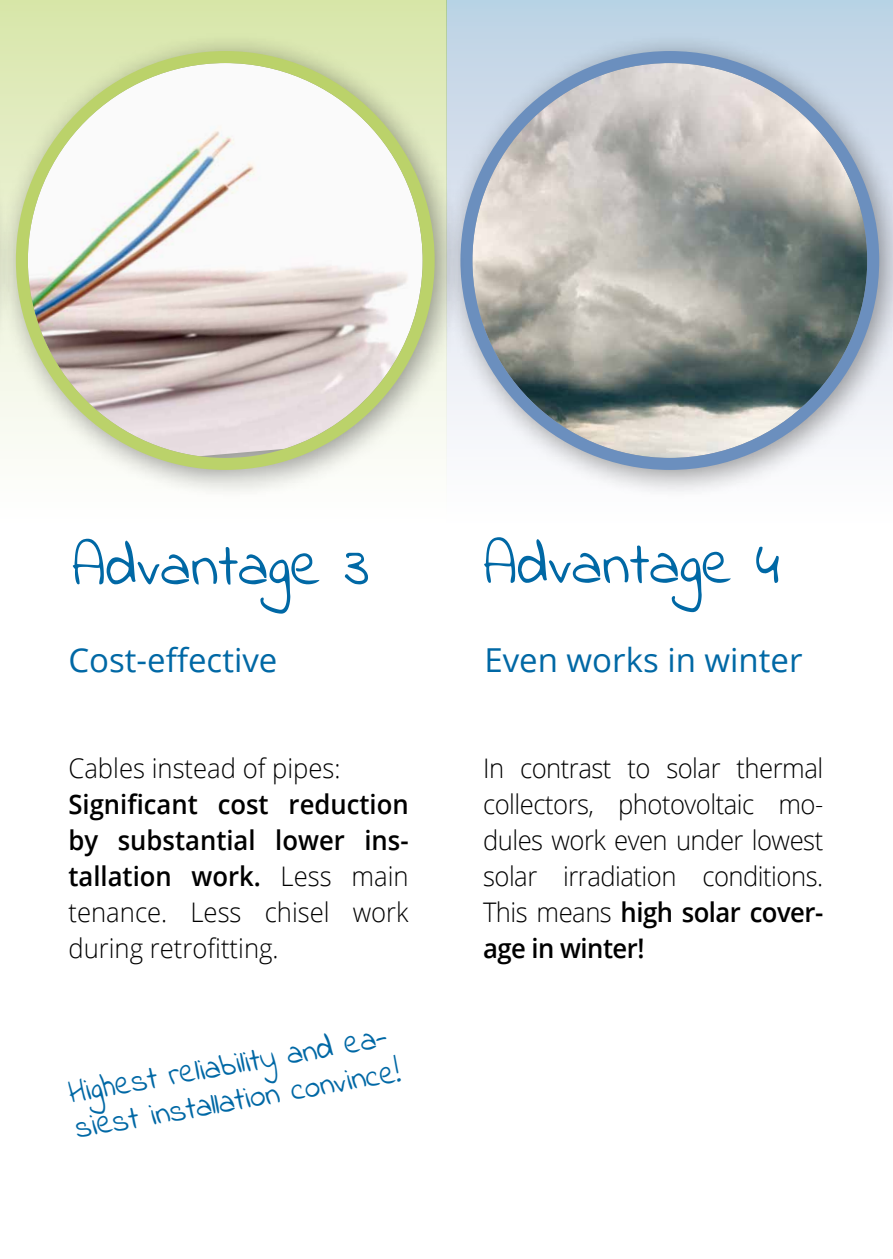
<style>
.page{position:relative;width:893px;height:1259px;background:#fff}
.page>*{position:absolute;margin:0;border:0;box-sizing:border-box;transform-origin:0 0}
.t1{font:60px "Indie Flower";color:#0068a5}
.t2{font:33px/36px "Indie Flower";color:#0068a5;scale:.95 1}
.t3{font:33px "Open Sans";color:#0068a5}
.t4{font:300 27px/36px "Open Sans";letter-spacing:-.02em;color:#000;text-align:justify;scale:.95 1}
.t5{font:600 27px/36px "Open Sans";color:#000;text-align:justify;scale:.95 1}
.t6{font:300 27px "Open Sans";color:#000;scale:.95 1}
.s1{font-weight:300}
.s2{font-weight:600}
</style>
<div class="page">
<div style="left:446px;top:0;width:447px;height:31px;background:#bcd4e5"></div>
<div style="left:0;top:0;width:446px;height:31px;background:#d8e7ab"></div>
<div style="left:440px;top:31px;width:453px;height:469px;background:#000;opacity:.4"></div>
<img style="left:472px;top:63px;width:395px;height:395px;border-radius:197px">
<div style="left:460px;top:51px;width:419px;height:419px;border:12px solid #6b8fbe;border-radius:50%"></div>
<div style="left:0;top:31px;width:465px;height:469px;background:#000;opacity:.4"></div>
<img style="left:28px;top:63px;width:395px;height:393px">
<div style="left:16px;top:51px;width:419px;height:419px;border:12px solid #bbd26a;border-radius:50%"></div>
<h1 class="t1" style="left:72px;top:526px;width:299px">Advantage 3</h1>
<h1 class="t1" style="left:483px;top:524px;width:298px">Advantage 4</h1>
<p class="t3" style="left:68px;top:637px;width:210px">Cost-effective</p>
<p class="t3" style="left:484px;top:637px;width:320px">Even works in winter</p>
<p class="t6" style="left:68px;top:749px;width:288px">Cables instead of pipes:</p>
<p class="t5" style="left:68px;top:785px;width:360px">Significant cost reduction by substantial lower ins&shy;tallation work. <span class="s1">Less main tenance. Less chisel work during retrofitting.</span></p>
<p class="t2" style="left:66px;top:1077px;width:348px;rotate:-10deg">Highest reliability and ea&shy;siest installation convince!</p>
<p class="t4" style="left:483px;top:749px;width:360px">In contrast to solar thermal collectors, photovoltaic mo&shy;dules work even under lowest solar irradiation conditions.<br>This means <span class="s2">high solar cover&shy;age in winter!</span></p>
</div>
